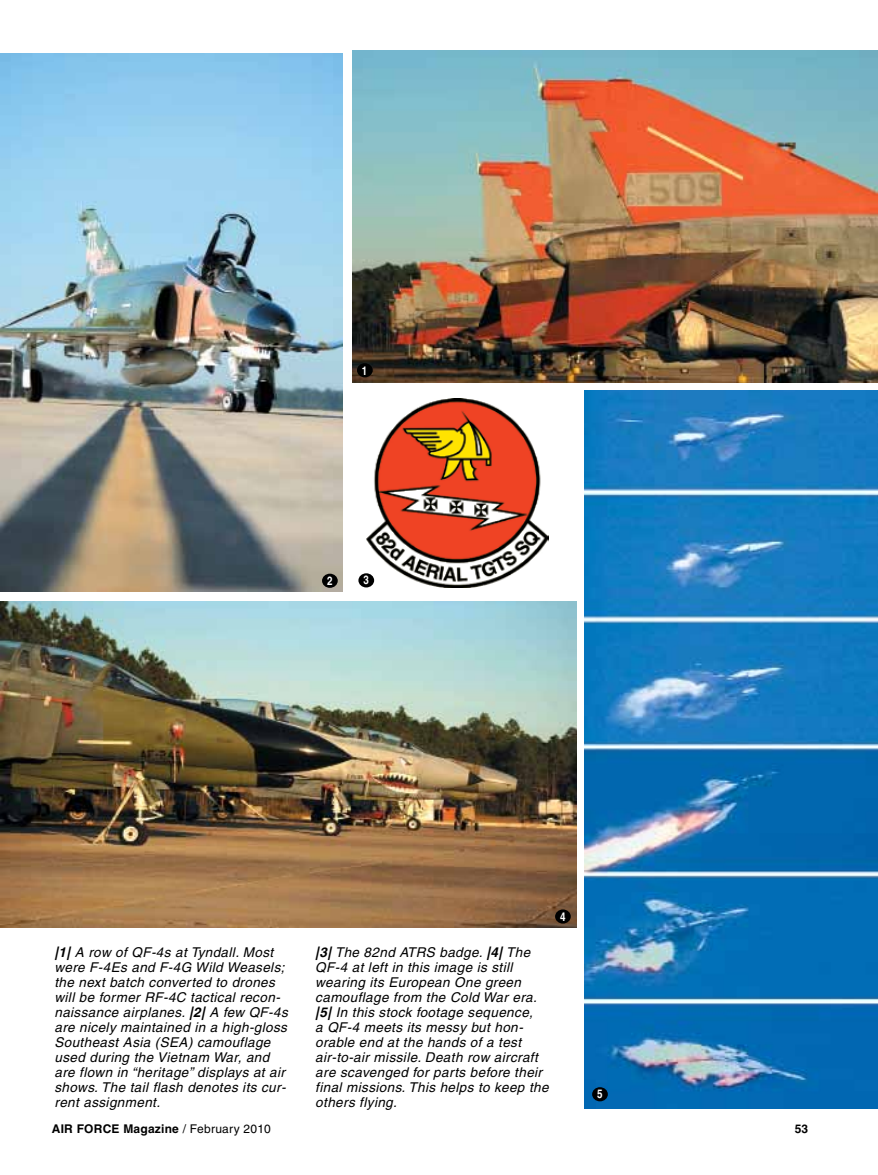
<style>
.page{position:relative;width:878px;height:1175px;background:#fff}
.page>*{position:absolute;margin:0;border:0;box-sizing:border-box;transform-origin:0 0}
.t1{font:italic 13.5px/15px "Helvetica";letter-spacing:.03em;color:#000}
.t2{font:700 12px "Helvetica";letter-spacing:.02em;color:#000}
.t3{font:700 condensed 12px "Helvetica";color:#fff}
.s1{font-weight:700}
.s2{font-weight:400}
</style>
<div class="page">
<img style="left:1px;top:53px;width:342px;height:539px">
<img style="left:352px;top:51px;width:526px;height:331px">
<img style="left:1px;top:601px;width:575px;height:326px">
<img style="left:367px;top:398px;width:182px;height:190px">
<img style="left:584px;top:391px;width:294px;height:717px">
<div style="left:592px;top:1087px;width:16px;height:14px;background:#000;border-radius:50%"></div>
<div style="left:357px;top:363px;width:15px;height:14px;background:#000;border-radius:50%"></div>
<div style="left:322px;top:573px;width:16px;height:15px;background:#000;border-radius:50%"></div>
<div style="left:358px;top:573px;width:16px;height:14px;background:#000;border-radius:50%"></div>
<div style="left:555px;top:909px;width:15px;height:14px;background:#000;border-radius:50%"></div>
<p class="t3" style="left:362px;top:363px;width:7px">1</p>
<p class="t3" style="left:327px;top:573px;width:7px">2</p>
<p class="t3" style="left:363px;top:573px;width:7px">3</p>
<p class="t1" style="left:54px;top:945px;width:235px"><span class="s1">|1|</span> A row of QF-4s at Tyndall. Most were F-4Es and F-4G Wild Weasels; the next batch converted to drones will be former RF-4C tactical recon&shy;naissance airplanes. <span class="s1">|2|</span> A few QF-4s are nicely maintained in a high-gloss Southeast Asia (SEA) camouflage used during the Vietnam War, and are flown in “heritage” displays at air shows. The tail flash denotes its cur&shy;rent assignment.</p>
<p class="t1" style="left:315px;top:945px;width:235px"><span class="s1">|3|</span> The 82nd ATRS badge. <span class="s1">|4|</span> The<br>QF-4 at left in this image is still wearing its European One green camouflage from the Cold War era. <span class="s1">|5|</span> In this stock footage sequence,<br>a QF-4 meets its messy but hon&shy;orable end at the hands of a test air-to-air missile. Death row aircraft are scavenged for parts before their final missions. This helps to keep the others flying.</p>
<p class="t3" style="left:560px;top:909px;width:7px">4</p>
<p class="t3" style="left:597px;top:1086px;width:7px">5</p>
<p class="t2" style="left:52px;top:1121px;width:221px">AIR FORCE Magazine <span class="s2">/ February 2010</span></p>
<p class="t2" style="left:794px;top:1121px;width:15px">53</p>
</div>
